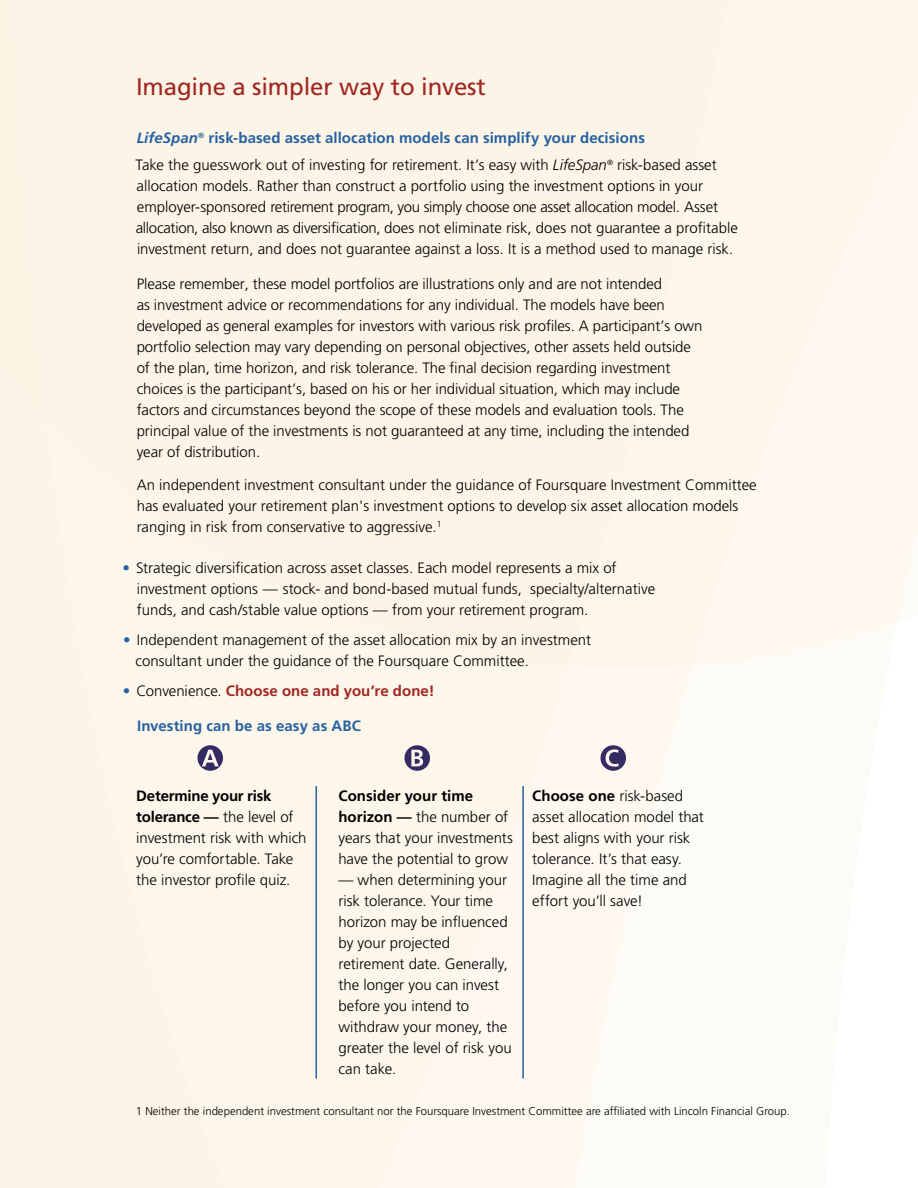
<style>
.page{position:relative;width:918px;height:1188px;background:#fff}
.page>*{position:absolute;margin:0;border:0;box-sizing:border-box;transform-origin:0 0}
.t1{font:24px "Frutiger LT Std";letter-spacing:-.005em;color:#a02622}
.t2{font:300 15px/21px "Frutiger LT Std";letter-spacing:-.005em;color:#000}
.t3{font:700 15px "Frutiger LT Std";letter-spacing:.005em;color:#a02622}
.t4{font:700 15px "Frutiger LT Std";letter-spacing:.005em;color:#2661a1}
.t5{font:300 11.4px "Frutiger LT Std";color:#000}
.s1{font-weight:700;font-style:italic;color:#2661a1}
.s2{font-weight:700;color:#2661a1}
.s3{font-style:italic}
.s4{color:#2661a1}
.s5{font-weight:300;color:#2661a1}
.s6{font-weight:300;color:#000}
.s7{font-weight:700}
</style>
<div class="page">
<svg style="left:198px;top:745px;width:25px;height:26px"></svg>
<svg style="left:405px;top:745px;width:25px;height:26px"></svg>
<svg style="left:600px;top:745px;width:26px;height:26px"></svg>
<hr style="left:316px;top:786px;width:1px;height:293px;background:#2661a1">
<hr style="left:522px;top:786px;width:2px;height:293px;background:#2661a1">
<h1 class="t1" style="left:136px;top:72px;width:351px">Imagine a simpler way to invest</h1>
<p class="t2" style="left:136px;top:124px;width:583px;line-height:27px"><span class="s1">LifeSpan</span><sup>®</sup> <span class="s2">risk-based asset allocation models can simplify your decisions<br></span>Take the guesswork out of investing for retirement. It’s easy with <span class="s3">LifeSpan</span><sup>®</sup> risk-based asset</p>
<p class="t2" style="left:136px;top:175px;width:604px">allocation models. Rather than construct a portfolio using the investment options in your employer-sponsored retirement program, you simply choose one asset allocation model. Asset allocation, also known as diversification, does not eliminate risk, does not guarantee a profitable investment return, and does not guarantee against a loss. It is a method used to manage risk.</p>
<p class="t2" style="left:137px;top:273px;width:567px">Please remember, these model portfolios are illustrations only and are not intended<br>as investment advice or recommendations for any individual. The models have been developed as general examples for investors with various risk profiles. A participant’s own portfolio selection may vary depending on personal objectives, other assets held outside of the plan, time horizon, and risk tolerance. The final decision regarding investment choices is the participant’s, based on his or her individual situation, which may include factors and circumstances beyond the scope of these models and evaluation tools. The principal value of the investments is not guaranteed at any time, including the intended year of distribution.</p>
<p class="t2" style="left:137px;top:474px;width:622px">An independent investment consultant under the guidance of Foursquare Investment Committee has evaluated your retirement plan's investment options to develop six asset allocation models ranging in risk from conservative to aggressive.<sup>1</sup></p>
<p class="t2" style="left:137px;top:558px;width:520px;text-indent:-14px"><span class="s4">•</span> Strategic diversification across asset classes. Each model represents a mix of investment options — stock- and bond-based mutual funds, specialty/alternative funds, and cash/stable value options — from your retirement program.</p>
<p class="t2" style="left:135px;top:630px;width:457px;text-indent:-12px"><span class="s4">•</span> Independent management of the asset allocation mix by an investment consultant under the guidance of the Foursquare Committee.</p>
<p class="t3" style="left:123px;top:682px;width:313px"><span class="s5">•</span> <span class="s6">Convenience.</span> Choose one and you’re done!</p>
<p class="t4" style="left:137px;top:717px;width:225px">Investing can be as easy as ABC</p>
<p class="t2" style="left:136px;top:785px;width:172px"><span class="s7">Determine your risk tolerance —</span> the level of investment risk with which you’re comfortable. Take the investor profile quiz.</p>
<p class="t2" style="left:338px;top:785px;width:176px"><span class="s7">Consider your time horizon —</span> the number of years that your investments have the potential to grow</p>
<p class="t2" style="left:338px;top:869px;width:175px">— when determining your risk tolerance. Your time horizon may be influenced by your projected retirement date. Generally, the longer you can invest before you intend to withdraw your money, the greater the level of risk you can take.</p>
<p class="t2" style="left:532px;top:785px;width:173px"><span class="s7">Choose one</span> risk-based asset allocation model that best aligns with your risk tolerance. It’s that easy.<br>Imagine all the time and effort you’ll save!</p>
<p class="t5" style="left:136px;top:1105px;width:656px">1 Neither the independent investment consultant nor the Foursquare Investment Committee are affiliated with Lincoln Financial Group.</p>
</div>
